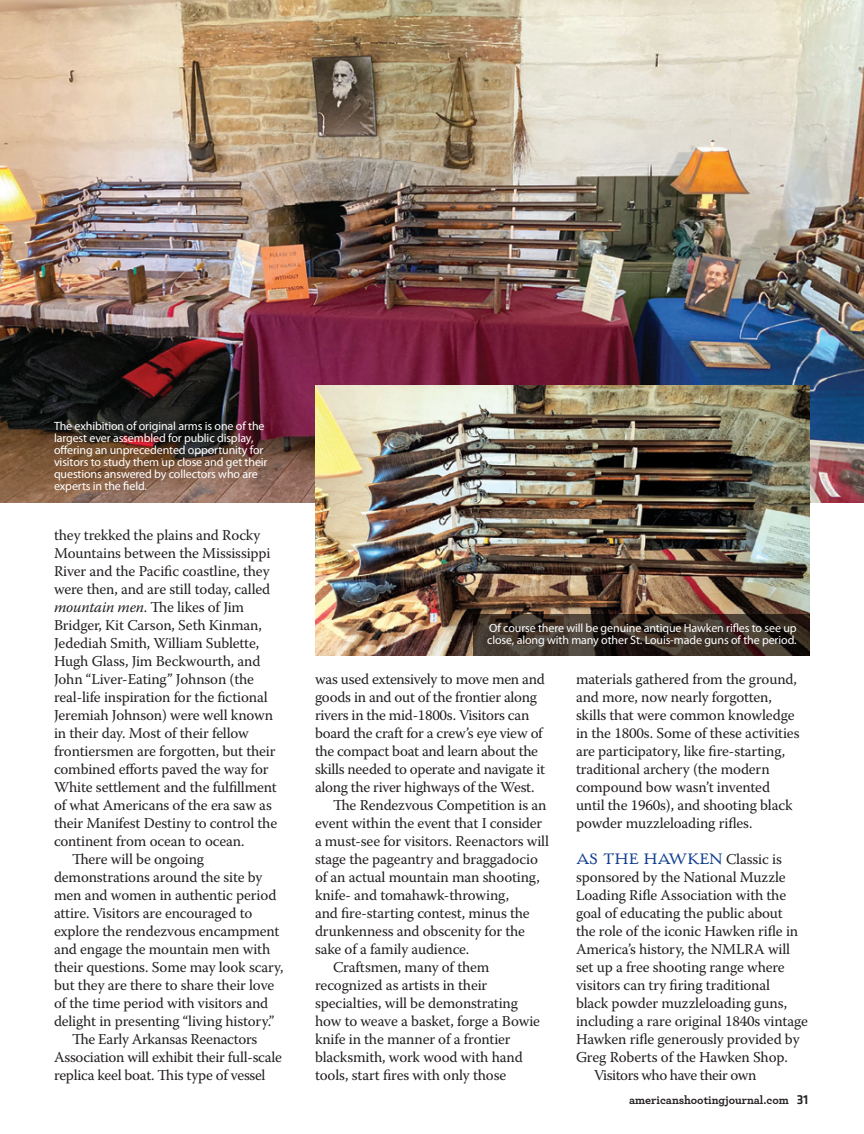
<style>
.page{position:relative;width:864px;height:1134px;background:#fff}
.page>*{position:absolute;margin:0;border:0;box-sizing:border-box;transform-origin:0 0}
.Body_Copy{font:18px "AT Handle Oldstyle";letter-spacing:-.01em;color:#123f90}
.Body_Copy-2{font:15px/18px "Warnock Pro";letter-spacing:-.01em;color:#231f20}
.Body_Copy-3{font:15px "Warnock Pro";letter-spacing:-.03em;color:#231f20}
.Photo_Caption{font:12px/12px "Myriad Pro";letter-spacing:-.01em;color:#fff}
.t1{font:700 12px "Archer";color:#231f20}
.s1{font-style:italic}
.s2{font-family:"Warnock Pro";font-size:15px;color:#231f20}
.s3{font-family:"Klavika";font-weight:500;font-size:13.5px}
</style>
<div class="page">
<img style="left:0;top:0;width:864px;height:502px">
<img style="left:315px;top:385px;width:495px;height:270px">
<svg style="left:473px;top:614px;width:337px;height:41px;background:#382d25"></svg>
<p class="Photo_Caption" style="left:54px;top:421px;width:215px">The exhibition of original arms is one of the largest ever assembled for public display, offering an unprecedented opportunity for visitors to study them up close and get their questions answered by collectors who are experts in the field.</p>
<p class="Body_Copy-2" style="left:54px;top:526px;width:225px">they trekked the plains and Rocky Mountains between the Mississippi River and the Pacific coastline, they were then, and are still today, called <span class="s1">mountain men</span>. The likes of Jim Bridger, Kit Carson, Seth Kinman, Jedediah Smith, William Sublette, Hugh Glass, Jim Beckwourth, and John “Liver-Eating” Johnson (the real-life inspiration for the fictional Jeremiah Johnson) were well known in their day. Most of their fellow frontiersmen are forgotten, but their combined efforts paved the way for White settlement and the fulfillment of what Americans of the era saw as their Manifest Destiny to control the continent from ocean to ocean.</p>
<p class="Body_Copy-2" style="left:54px;top:850px;width:231px;text-indent:18px">There will be ongoing demonstrations around the site by men and women in authentic period attire. Visitors are encouraged to explore the rendezvous encampment and engage the mountain men with their questions. Some may look scary, but they are there to share their love of the time period with visitors and delight in presenting “living history.”</p>
<p class="Body_Copy-2" style="left:54px;top:1030px;width:229px;text-indent:18px">The Early Arkansas Reenactors<br>Association will exhibit their full-scale replica keel boat. This type of vessel</p>
<p class="Photo_Caption" style="left:487px;top:622px;width:311px">Of course there will be genuine antique Hawken rifles to see up close, along with many other St. Louis-made guns of the period.</p>
<p class="Body_Copy-2" style="left:315px;top:670px;width:232px">was used extensively to move men and goods in and out of the frontier along rivers in the mid-1800s. Visitors can board the craft for a crew’s eye view of the compact boat and learn about the skills needed to operate and navigate it along the river highways of the West.</p>
<p class="Body_Copy-2" style="left:315px;top:796px;width:235px;text-indent:18px">The Rendezvous Competition is an event within the event that I consider a must-see for visitors. Reenactors will stage the pageantry and braggadocio of an actual mountain man shooting, knife- and tomahawk-throwing,<br>and fire-starting contest, minus the drunkenness and obscenity for the sake of a family audience.</p>
<p class="Body_Copy-2" style="left:315px;top:958px;width:227px;text-indent:18px">Craftsmen, many of them recognized as artists in their specialties, will be demonstrating how to weave a basket, forge a Bowie knife in the manner of a frontier blacksmith, work wood with hand tools, start fires with only those</p>
<p class="Body_Copy-2" style="left:576px;top:670px;width:225px">materials gathered from the ground, and more, now nearly forgotten, skills that were common knowledge in the 1800s. Some of these activities are participatory, like fire-starting, traditional archery (the modern compound bow wasn’t invented until the 1960s), and shooting black powder muzzleloading rifles.</p>
<p class="Body_Copy" style="left:576px;top:848px;width:207px">AS THE HAWKEN <span class="s2">Classic is</span></p>
<p class="Body_Copy-2" style="left:576px;top:868px;width:234px">sponsored by the National Muzzle Loading Rifle Association with the goal of educating the public about<br>the role of the iconic Hawken rifle in America’s history, the NMLRA will set up a free shooting range where visitors can try firing traditional<br>black powder muzzleloading guns, including a rare original 1840s vintage Hawken rifle generously provided by Greg Roberts of the Hawken Shop.</p>
<p class="Body_Copy-3" style="left:594px;top:1066px;width:164px">Visitors who have their own</p>
<p class="t1" style="left:629px;top:1091px;width:181px">americanshootingjournal.com <span class="s3">31</span></p>
</div>
